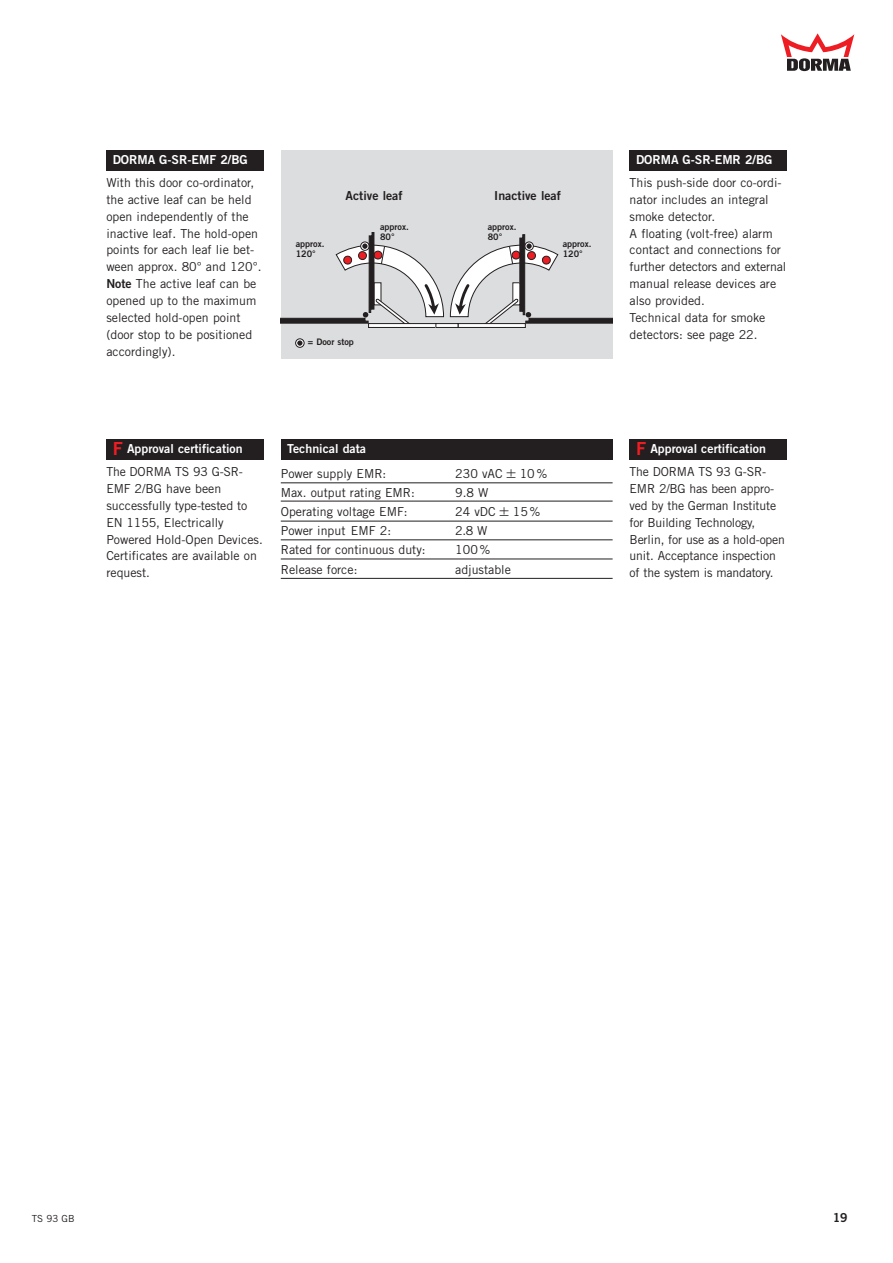
<style>
.page{position:relative;width:893px;height:1263px;background:#fff}
.page>*{position:absolute;margin:0;border:0;box-sizing:border-box;transform-origin:0 0}
.t1{font:12.3px/16.8px "Trade Gothic";color:#231f20}
.t2{font:12.3px "Trade Gothic Bold Two";color:#fff}
.t3{font:12.3px "Trade Gothic Bold Two";color:#231f20}
.t4{font:9.75px "Trade Gothic";color:#231f20}
.t5{font:9px/9.8px "Trade Gothic Bold Two";color:#231f20}
.s1{font-family:"Trade Gothic Bold Two"}
.s2{font-size:18px;color:#ee1d23}
.s3{font-family:"AG Figures+Pi BQ"}
</style>
<div class="page">
<svg style="left:781px;top:33px;width:73px;height:38px"></svg>
<div style="left:106px;top:150px;width:158px;height:21px;background:#231f20"></div>
<div style="left:629px;top:150px;width:158px;height:21px;background:#231f20"></div>
<hr style="left:281px;top:483px;width:331px;height:1px;background:#231f20">
<hr style="left:281px;top:501px;width:331px;height:1px;background:#231f20">
<hr style="left:281px;top:521px;width:331px;height:1px;background:#231f20">
<hr style="left:281px;top:540px;width:331px;height:1px;background:#231f20">
<hr style="left:281px;top:559px;width:331px;height:1px;background:#231f20">
<hr style="left:281px;top:578px;width:331px;height:1px;background:#231f20">
<div style="left:106px;top:439px;width:158px;height:21px;background:#231f20"></div>
<div style="left:629px;top:439px;width:158px;height:21px;background:#231f20"></div>
<div style="left:281px;top:439px;width:331px;height:21px;background:#231f20"></div>
<div style="left:281px;top:150px;width:331px;height:209px;background:#dcdddf"></div>
<div style="left:295px;top:338px;width:9px;height:10px;border:1px solid #231f20;border-radius:50%"></div>
<svg style="left:297px;top:341px;width:5px;height:5px"></svg>
<svg style="left:281px;top:232px;width:331px;height:96px"></svg>
<hr style="left:368px;top:324px;width:68px;height:3px;background:#fff">
<div style="left:368px;top:323px;width:68px;height:5px;border:1px solid #231f20"></div>
<hr style="left:458px;top:324px;width:67px;height:3px;background:#fff">
<div style="left:457px;top:323px;width:68px;height:5px;border:1px solid #231f20"></div>
<hr style="left:436px;top:324px;width:22px;height:3px;background:#fff">
<div style="left:435px;top:323px;width:23px;height:5px;border:1px solid #231f20"></div>
<p class="t2" style="left:113px;top:155px;width:137px">DORMA G-SR-EMF 2/BG</p>
<p class="t1" style="left:106px;top:175px;width:157px">With this door co-ordinator, the active leaf can be held open independently of the inactive leaf. The hold-open points for each leaf lie bet&shy;ween approx. 80° and 120°.<br><span class="s1">Note</span> The active leaf can be opened up to the maximum selected hold-open point (door stop to be positioned accordingly).</p>
<p class="t3" style="left:345px;top:191px;width:59px">Active leaf</p>
<p class="t3" style="left:494px;top:191px;width:68px">Inactive leaf</p>
<p class="t5" style="left:380px;top:223px;width:30px">approx.<br>80°</p>
<p class="t5" style="left:487px;top:223px;width:30px">approx.<br>80°</p>
<p class="t5" style="left:296px;top:240px;width:30px">approx.<br>120°</p>
<p class="t5" style="left:562px;top:240px;width:30px">approx.<br>120°</p>
<p class="t5" style="left:308px;top:338px;width:47px">= Door stop</p>
<p class="t2" style="left:636px;top:155px;width:138px">DORMA G-SR-EMR 2/BG</p>
<p class="t1" style="left:629px;top:175px;width:158px">This push-side door co-ordi&shy;nator includes an integral smoke detector.<br>A floating (volt-free) alarm contact and connections for further detectors and external manual release devices are also provided.<br>Technical data for smoke detectors: see page 22.</p>
<p class="t2" style="left:113px;top:444px;width:131px"><span class="s2">F</span> Approval certification</p>
<p class="t2" style="left:287px;top:444px;width:80px">Technical data</p>
<p class="t2" style="left:636px;top:444px;width:131px"><span class="s2">F</span> Approval certification</p>
<p class="t1" style="left:106px;top:464px;width:158px">The DORMA TS 93 G-SR-<br>EMF 2/BG have been successfully type-tested to<br>EN 1155, Electrically<br>Powered Hold-Open Devices.<br>Certificates are available on request.</p>
<p class="t1" style="left:281px;top:466px;width:107px">Power supply EMR:</p>
<p class="t1" style="left:455px;top:466px;width:94px">230 vAC <span class="s3">±</span> 10%</p>
<p class="t1" style="left:281px;top:485px;width:136px">Max. output rating EMR:</p>
<p class="t1" style="left:455px;top:485px;width:35px">9.8 W</p>
<p class="t1" style="left:281px;top:505px;width:128px">Operating voltage EMF:</p>
<p class="t1" style="left:455px;top:505px;width:87px">24 vDC <span class="s3">±</span> 15%</p>
<p class="t1" style="left:281px;top:524px;width:112px">Power input EMF 2:</p>
<p class="t1" style="left:455px;top:524px;width:34px">2.8 W</p>
<p class="t1" style="left:281px;top:543px;width:146px">Rated for continuous duty:</p>
<p class="t1" style="left:455px;top:543px;width:37px">100%</p>
<p class="t1" style="left:281px;top:562px;width:78px">Release force:</p>
<p class="t1" style="left:455px;top:562px;width:57px">adjustable</p>
<p class="t1" style="left:629px;top:464px;width:157px">The DORMA TS 93 G-SR-<br>EMR 2/BG has been appro&shy;ved by the German Institute for Building Technology,<br>Berlin, for use as a hold-open unit. Acceptance inspection of the system is mandatory.</p>
<p class="t4" style="left:32px;top:1215px;width:44px">TS 93 GB</p>
<p class="t3" style="left:832px;top:1213px;width:17px">19</p>
</div>
